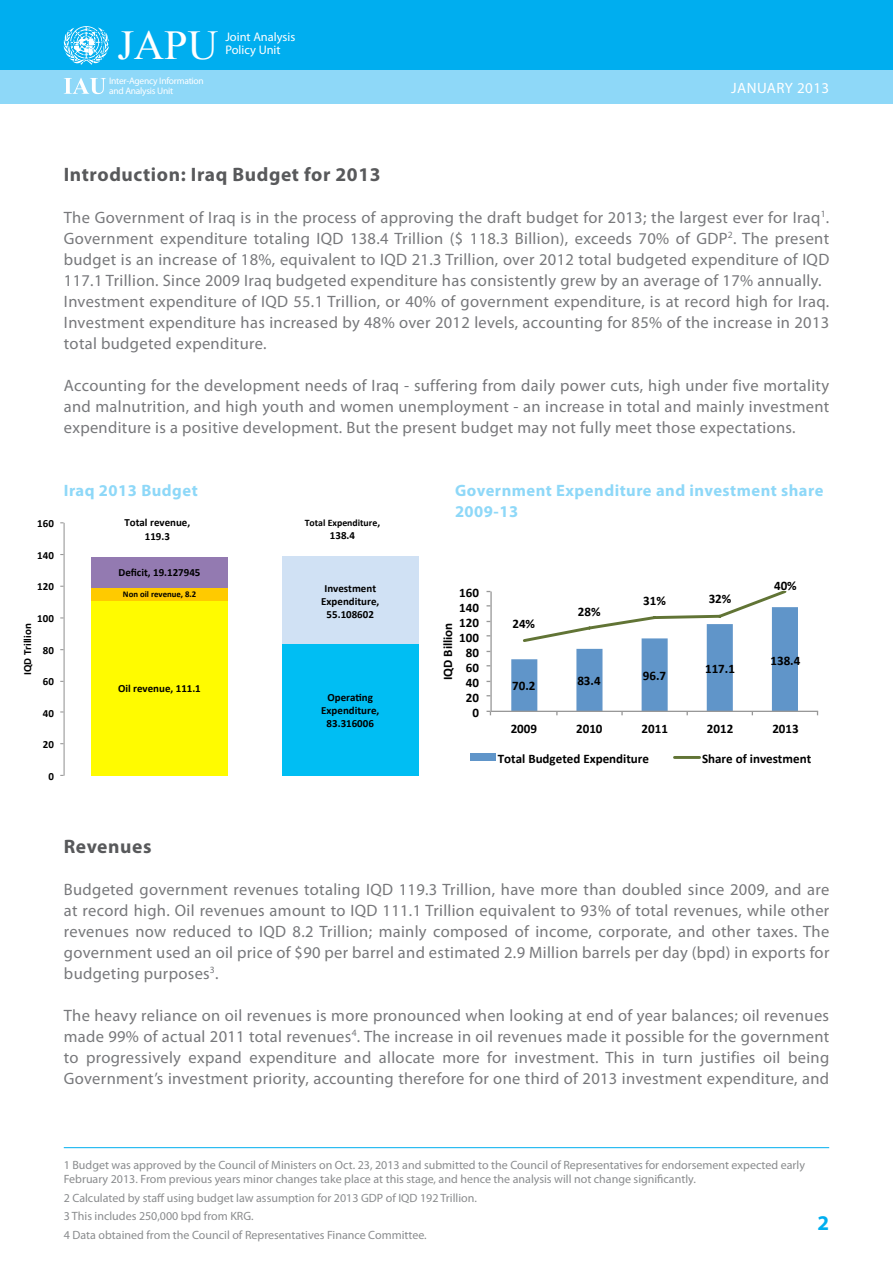
<style>
.page{position:relative;width:893px;height:1263px;background:#fff}
.page>*{position:absolute;margin:0;border:0;box-sizing:border-box;transform-origin:0 0}
.t1{font:42.15px "Mongolian Baiti";color:#fff}
.t2{font:700 21px "Myriad Pro";color:#00aeef}
.t3{font:700 19.5px "Myriad Pro";letter-spacing:.03em;color:#58595b}
.t4{font:16.5px/21px "Myriad Pro";letter-spacing:.02em;color:#77787b}
.t5{font:700 16.5px "Myriad Pro";letter-spacing:.03em;color:#8ed8f8}
.t6{font:15px "Myriad Pro";letter-spacing:.03em;color:#fff}
.t7{font:700 13.05px "Calibri";color:#000}
.t8{font:12.45px "Myriad Pro";color:#fff}
.t9{font:12px/18.6px "Myriad Pro";color:#8a8c8e}
.t10{font:700 10.95px/13px "Calibri";color:#000;text-align:center}
.t11{font:700 9.9px "Calibri";color:#000}
.t12{font:9.6px "Myriad Pro";color:#77787b}
.t13{font:9.45px "Myriad Pro";letter-spacing:-.025em;color:#fff}
.t14{font:700 8.7px "Calibri";color:#000}
.s1{font-size:10.95px}
</style>
<div class="page">
<div style="left:0;top:0;width:893px;height:70px;background:#00aeef"></div>
<div style="left:0;top:70px;width:893px;height:33px;background:#8ed8f8"></div>
<svg style="left:64px;top:26px;width:45px;height:39px"></svg>
<svg style="left:64px;top:78px;width:42px;height:16px"></svg>
<div style="left:91px;top:600px;width:137px;height:176px;background:#fffb00"></div>
<div style="left:282px;top:644px;width:136px;height:132px;background:#00bef3"></div>
<div style="left:282px;top:557px;width:136px;height:87px;background:#d0e1f4"></div>
<div style="left:91px;top:587px;width:137px;height:13px;background:#ffca00"></div>
<div style="left:91px;top:557px;width:137px;height:30px;background:#937ab1"></div>
<hr style="left:64px;top:523px;width:1px;height:253px;background:#989898">
<hr style="left:490px;top:591px;width:2px;height:120px;background:#989898">
<hr style="left:491px;top:711px;width:327px;height:1px;background:#989898">
<svg style="left:511px;top:591px;width:287px;height:124px"></svg>
<div style="left:470px;top:754px;width:25px;height:7px;background:#6095c9"></div>
<hr style="left:674px;top:756px;width:25px;height:3px;background:#617435">
<hr style="left:64px;top:1147px;width:765px;height:1px;background:#00aeef">
<h1 class="t1" style="left:117px;top:22px;width:102px">JAPU</h1>
<p class="t8" style="left:225px;top:29px;width:71px">Joint Analysis</p>
<p class="t8" style="left:225px;top:42px;width:57px">Policy Unit</p>
<p class="t13" style="left:109px;top:75px;width:96px">Inter-Agency Information</p>
<p class="t13" style="left:109px;top:85px;width:66px">and Analysis Unit</p>
<p class="t6" style="left:731px;top:79px;width:99px">JANUARY 2013</p>
<p class="t3" style="left:64px;top:161px;width:318px">Introduction: Iraq Budget for 2013</p>
<p class="t4" style="left:64px;top:206px;width:767px">The Government of Iraq is in the process of approving the draft budget for 2013; the largest ever for Iraq .</p>
<p class="t12" style="left:728px;top:229px;width:6px">2</p>
<p class="t12" style="left:821px;top:208px;width:6px">1</p>
<p class="t4" style="left:64px;top:227px;width:767px">Government expenditure totaling IQD 138.4 Trillion $( 118.3 Billion ,) exceeds 70% of GDP . The present budget is an increase of 18%, equivalent to IQD 21.3 Trillion, over 2012 total budgeted expenditure of IQD 117.1 Trillion. Since 2009 Iraq budgeted expenditure has consistently grew by an average of 17% annually.<br>Investment expenditure of IQD 55.1 Trillion, or 40% of government expenditure, is at record high for Iraq.<br>Investment expenditure has increased by 48% over 2012 levels, accounting for 85% of the increase in 2013 total budgeted expenditure.</p>
<p class="t4" style="left:64px;top:375px;width:767px;text-align:justify">Accounting for the development needs of Iraq - suffering from daily power cuts, high under five mortality and malnutrition, and high youth and women unemployment - an increase in total and mainly investment expenditure is a positive development. But the present budget may not fully meet those expectations.</p>
<p class="t5" style="left:64px;top:479px;width:135px">Iraq 2013 Budget</p>
<p class="t5" style="left:455px;top:479px;width:370px">Government Expenditure and investment share</p>
<p class="t10" style="left:37px;top:517px;width:18px">160</p>
<p class="t10" style="left:124px;top:516px;width:67px">Total revenue,<br>119.3</p>
<p class="t11" style="left:305px;top:516px;width:77px">Total Expenditure<span class="s1">,</span></p>
<p class="t10" style="left:330px;top:529px;width:27px">138.4</p>
<p class="t5" style="left:455px;top:500px;width:65px">2009-13</p>
<p class="t10" style="left:37px;top:549px;width:18px">140</p>
<p class="t10" style="left:118px;top:566px;width:83px">Deficit, 19.127945</p>
<p class="t10" style="left:37px;top:580px;width:18px">120</p>
<p class="t10" style="left:37px;top:612px;width:18px">100</p>
<p class="t10" style="left:21px;top:675px;width:53px;rotate:-90deg">IQD Trillion</p>
<p class="t10" style="left:43px;top:643px;width:13px">80</p>
<p class="t10" style="left:43px;top:675px;width:13px">60</p>
<p class="t14" style="left:123px;top:589px;width:75px">Non oil revenue, 8.2</p>
<p class="t10" style="left:118px;top:682px;width:84px">Oil revenue, 111.1</p>
<p class="t10" style="left:324px;top:581px;width:53px">Investment</p>
<p class="t10" style="left:321px;top:595px;width:60px">Expenditure,<br>55.108602</p>
<p class="t7" style="left:459px;top:584px;width:21px">160</p>
<p class="t7" style="left:459px;top:599px;width:21px">140</p>
<p class="t7" style="left:459px;top:614px;width:21px">120</p>
<p class="t7" style="left:439px;top:680px;width:59px;rotate:-90deg">IQD Billion</p>
<p class="t7" style="left:459px;top:629px;width:21px">100</p>
<p class="t7" style="left:466px;top:644px;width:15px">80</p>
<p class="t7" style="left:466px;top:659px;width:15px">60</p>
<p class="t7" style="left:466px;top:674px;width:15px">40</p>
<p class="t7" style="left:512px;top:615px;width:24px">24%</p>
<p class="t7" style="left:512px;top:677px;width:25px">70.2</p>
<p class="t7" style="left:578px;top:603px;width:24px">28%</p>
<p class="t7" style="left:577px;top:673px;width:25px">83.4</p>
<p class="t7" style="left:643px;top:592px;width:24px">31%</p>
<p class="t7" style="left:643px;top:668px;width:25px">96.7</p>
<p class="t7" style="left:709px;top:590px;width:24px">32%</p>
<p class="t7" style="left:705px;top:660px;width:31px">117.1</p>
<p class="t7" style="left:774px;top:577px;width:24px">40%</p>
<p class="t7" style="left:770px;top:652px;width:31px">138.4</p>
<p class="t10" style="left:328px;top:691px;width:47px">Opera/ng</p>
<p class="t7" style="left:466px;top:689px;width:15px">20</p>
<p class="t10" style="left:43px;top:707px;width:13px">40</p>
<p class="t10" style="left:321px;top:704px;width:60px">Expenditure,<br>83.316006</p>
<p class="t7" style="left:472px;top:704px;width:8px">0</p>
<p class="t7" style="left:511px;top:720px;width:28px">2009</p>
<p class="t7" style="left:576px;top:720px;width:28px">2010</p>
<p class="t7" style="left:641px;top:720px;width:28px">2011</p>
<p class="t7" style="left:707px;top:720px;width:28px">2012</p>
<p class="t7" style="left:772px;top:720px;width:28px">2013</p>
<p class="t10" style="left:43px;top:738px;width:13px">20</p>
<p class="t7" style="left:498px;top:750px;width:153px">Total Budgeted Expenditure</p>
<p class="t7" style="left:702px;top:750px;width:111px">Share of investment</p>
<p class="t10" style="left:48px;top:770px;width:7px">0</p>
<p class="t3" style="left:64px;top:833px;width:89px">Revenues</p>
<p class="t4" style="left:64px;top:878px;width:767px;text-align:justify">Budgeted government revenues totaling IQD 119.3 Trillion, have more than doubled since 2009, and are at record high. Oil revenues amount to IQD 111.1 Trillion equivalent to 93% of total revenues, while other revenues now reduced to IQD 8.2 Trillion; mainly composed of income, corporate, and other taxes. The government used an oil price of $90 per barrel and estimated 2.9 Million barrels per day (bpd) in exports for</p>
<p class="t12" style="left:210px;top:964px;width:6px">3</p>
<p class="t4" style="left:64px;top:963px;width:156px">budgeting purposes .</p>
<p class="t4" style="left:64px;top:1004px;width:767px">The heavy reliance on oil revenues is more pronounced when looking at end of year balances; oil revenues</p>
<p class="t12" style="left:352px;top:1027px;width:6px">4</p>
<p class="t4" style="left:64px;top:1025px;width:767px;text-align:right">made 99% of actual 2011 total revenues . The increase in oil revenues made it possible for the government being</p>
<p class="t4" style="left:487px;top:1046px;width:21px">for</p>
<p class="t4" style="left:700px;top:1046px;width:57px">justifies</p>
<p class="t4" style="left:86px;top:1046px;width:96px">progressively</p>
<p class="t4" style="left:189px;top:1046px;width:55px">expand</p>
<p class="t4" style="left:249px;top:1046px;width:89px">expenditure</p>
<p class="t4" style="left:344px;top:1046px;width:29px">and</p>
<p class="t4" style="left:379px;top:1046px;width:58px">allocate</p>
<p class="t4" style="left:515px;top:1046px;width:121px">investment. This</p>
<p class="t4" style="left:763px;top:1046px;width:19px">oil</p>
<p class="t4" style="left:642px;top:1046px;width:15px">in</p>
<p class="t4" style="left:64px;top:1046px;width:767px">to<br>Government s’ investment priority, accounting therefore for one third of 2013 investment expenditure, and</p>
<p class="t4" style="left:663px;top:1046px;width:32px">turn</p>
<p class="t4" style="left:442px;top:1046px;width:39px">more</p>
<p class="t9" style="left:64px;top:1157px;width:743px;line-height:14.4px">1 Budget was approved by the Council of Ministers on Oct. 23, 2013 and submitted to the Council of Representatives for endorsement expected early<br>February 2013. From previous years minor changes take place at this stage, and hence the analysis will not change significantly.</p>
<p class="t9" style="left:64px;top:1188px;width:415px">2 Calculated by staff using budget law assumption for 2013 GDP of IQD 192 Trillion.<br>3 This includes 250,000 bpd from KRG.<br>4 Data obtained from the Council of Representatives Finance Committee.</p>
<p class="t2" style="left:817px;top:1209px;width:13px">2</p>
</div>
